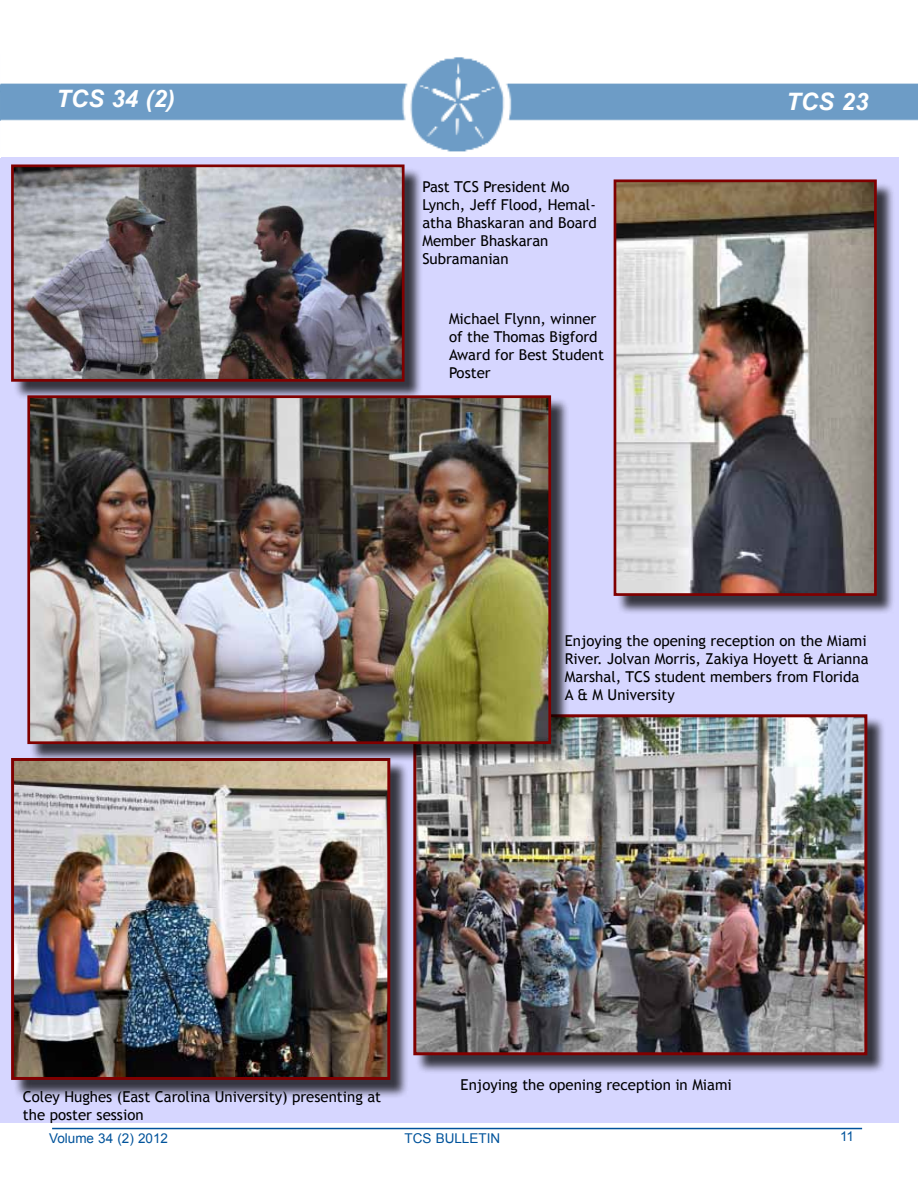
<style>
.page{position:relative;width:918px;height:1188px;background:#fff}
.page>*{position:absolute;margin:0;border:0;box-sizing:border-box;transform-origin:0 0}
.t1{font:italic 700 24px "Arial";color:#fff}
.t2{font:15px/18px "Trebuchet MS";color:#000}
.t3{font:13.5px "Arial";color:#00539b}
</style>
<div class="page">
<div style="left:0;top:157px;width:898px;height:965px;background:#d6d6ff"></div>
<img style="left:1px;top:57px;width:917px;height:95px">
<hr style="left:52px;top:1128px;width:810px;height:1px;background:#00539b">
<img style="left:0;top:55px;width:1px;height:98px">
<div style="left:616px;top:182px;width:280px;height:433px;background:#000;opacity:.75"></div>
<img style="left:618px;top:183px;width:255px;height:409px">
<div style="left:614px;top:179px;width:263px;height:417px;border:3px solid #800000"></div>
<div style="left:13px;top:167px;width:410px;height:234px;background:#000;opacity:.75"></div>
<img style="left:15px;top:168px;width:386px;height:210px">
<div style="left:11px;top:164px;width:394px;height:218px;border:3px solid #800000"></div>
<div style="left:13px;top:760px;width:396px;height:339px;background:#000;opacity:.75"></div>
<img style="left:15px;top:762px;width:371px;height:314px">
<div style="left:11px;top:758px;width:379px;height:322px;border:3px solid #800000"></div>
<div style="left:416px;top:717px;width:470px;height:357px;background:#000;opacity:.75"></div>
<img style="left:417px;top:718px;width:446px;height:333px">
<div style="left:413px;top:714px;width:454px;height:341px;border:3px solid #800000"></div>
<div style="left:30px;top:398px;width:540px;height:365px;background:#000;opacity:.75"></div>
<img style="left:31px;top:399px;width:516px;height:341px">
<div style="left:27px;top:395px;width:524px;height:349px;border:3px solid #800000"></div>
<h1 class="t1" style="left:56px;top:83px;width:120px">TCS 34 (2)</h1>
<h1 class="t1" style="left:786px;top:86px;width:84px">TCS 23</h1>
<p class="t2" style="left:422px;top:178px;width:176px">Past TCS President Mo<br>Lynch, Jeff Flood, Hemal&shy;atha Bhaskaran and Board<br>Member Bhaskaran<br>Subramanian</p>
<p class="t2" style="left:449px;top:310px;width:157px">Michael Flynn, winner of the Thomas Bigford<br>Award for Best Student<br>Poster</p>
<p class="t2" style="left:565px;top:632px;width:305px">Enjoying the opening reception on the Miami River. Jolvan Morris, Zakiya Hoyett &amp; Arianna Marshal, TCS student members from Florida A &amp; M University</p>
<p class="t2" style="left:23px;top:1088px;width:360px">Coley Hughes (East Carolina University) presenting at the poster session</p>
<p class="t2" style="left:461px;top:1076px;width:273px">Enjoying the opening reception in Miami</p>
<p class="t3" style="left:49px;top:1129px;width:120px">Volume 34 (2) 2012</p>
<p class="t3" style="left:405px;top:1129px;width:97px">TCS BULLETIN</p>
<p class="t3" style="left:840px;top:1128px;width:16px">11</p>
</div>
